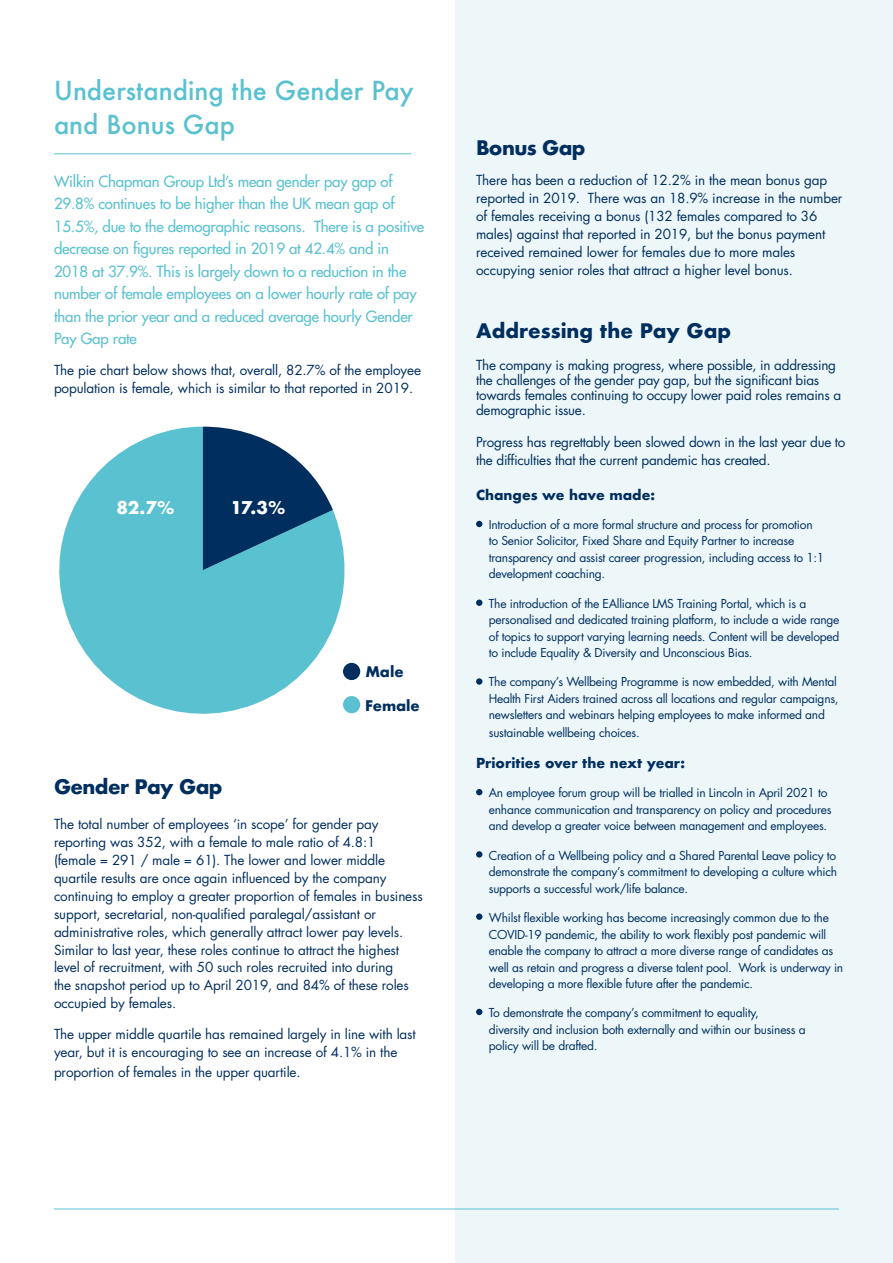
<style>
.page{position:relative;width:893px;height:1263px;background:#fff}
.page>*{position:absolute;margin:0;border:0;box-sizing:border-box;transform-origin:0 0}
.t1{font:500 25.5px/34.5px "Futura";color:#5ac1d0}
.t2{font:700 19.5px "Futura";letter-spacing:-.015em;color:#002e5f}
.t3{font:700 17.1px "Futura";color:#fff}
.t4{font:15px/22.5px "Futura";letter-spacing:-.01em;color:#5ac1d0}
.t5{font:700 14.25px "Futura";color:#002e5f}
.t6{font:13.5px/18px "Futura";letter-spacing:-.01em;color:#002e5f}
.t7{font:700 13.5px "Futura";color:#002e5f}
.t8{font:12px/16.5px "Futura";letter-spacing:-.02em;color:#002e5f}
</style>
<div class="page">
<div style="left:455px;top:0;width:438px;height:1263px;background:#edf7fa"></div>
<svg style="left:476px;top:521px;width:6px;height:6px"></svg>
<div style="left:476px;top:599px;width:6px;height:7px;background:#002e5f;border-radius:50%"></div>
<div style="left:476px;top:678px;width:6px;height:7px;background:#002e5f;border-radius:50%"></div>
<svg style="left:476px;top:789px;width:6px;height:6px"></svg>
<div style="left:476px;top:851px;width:6px;height:7px;background:#002e5f;border-radius:50%"></div>
<div style="left:476px;top:913px;width:6px;height:7px;background:#002e5f;border-radius:50%"></div>
<svg style="left:476px;top:1009px;width:6px;height:6px"></svg>
<hr style="left:54px;top:153px;width:357px;height:1px;background:#5ac1d0">
<hr style="left:54px;top:1208px;width:785px;height:1px;background:#5ac1d0">
<svg style="left:59px;top:427px;width:302px;height:287px;fill:#5ac1d0"></svg>
<svg style="left:203px;top:427px;width:130px;height:143px;background:#396c8e"></svg>
<h1 class="t1" style="left:54px;top:73px;width:361px">Understanding the Gender Pay and Bonus Gap</h1>
<p class="t4" style="left:54px;top:170px;width:372px">Wilkin Chapman Group Ltd’s mean gender pay gap of 29.8% continues to be higher than the UK mean gap of 15.5%, due to the demographic reasons. There is a positive decrease on figures reported in 2019 at 42.4% and in 2018 at 37.9%. This is largely down to a reduction in the number of female employees on a lower hourly rate of pay than the prior year and a reduced average hourly Gender Pay Gap rate</p>
<p class="t6" style="left:54px;top:361px;width:369px">The pie chart below shows that, overall, 82.7% of the employee population is female, which is similar to that reported in 2019.</p>
<p class="t3" style="left:116px;top:495px;width:60px">82.7%</p>
<p class="t3" style="left:230px;top:495px;width:56px">17.3%</p>
<p class="t5" style="left:366px;top:662px;width:40px">Male</p>
<p class="t5" style="left:365px;top:695px;width:56px">Female</p>
<h2 class="t2" style="left:54px;top:772px;width:170px">Gender Pay Gap</h2>
<p class="t6" style="left:54px;top:814px;width:370px">The total number of employees ‘in scope’ for gender pay reporting was 352, with a female to male ratio of 4.8:1<br>(female = 291 / male = 61). The lower and lower middle quartile results are once again influenced by the company continuing to employ a greater proportion of females in business support, secretarial, non-qualified paralegal/assistant or administrative roles, which generally attract lower pay levels.<br>Similar to last year, these roles continue to attract the highest level of recruitment, with 50 such roles recruited into during<br>the snapshot period up to April 2019, and 84% of these roles occupied by females.</p>
<p class="t6" style="left:54px;top:1025px;width:363px">The upper middle quartile has remained largely in line with last year, but it is encouraging to see an increase of 4.1% in the</p>
<p class="t6" style="left:54px;top:1062px;width:248px">proportion of females in the upper quartile.</p>
<h2 class="t2" style="left:476px;top:133px;width:111px">Bonus Gap</h2>
<p class="t6" style="left:476px;top:171px;width:368px">There has been a reduction of 12.2% in the mean bonus gap reported in 2019. There was an 18.9% increase in the number of females receiving a bonus (132 females compared to 36 males) against that reported in 2019, but the bonus payment received remained lower for females due to more males occupying senior roles that attract a higher level bonus.</p>
<h2 class="t2" style="left:476px;top:316px;width:257px">Addressing the Pay Gap</h2>
<p class="t6" style="left:476px;top:357px;width:367px;line-height:15px">The company is making progress, where possible, in addressing the challenges of the gender pay gap, but the significant bias towards females continuing to occupy lower paid roles remains a demographic issue.</p>
<p class="t6" style="left:476px;top:432px;width:371px">Progress has regrettably been slowed down in the last year due to the difficulties that the current pandemic has created.</p>
<p class="t7" style="left:476px;top:485px;width:181px">Changes we have made:</p>
<p class="t8" style="left:489px;top:516px;width:337px">Introduction of a more formal structure and process for promotion to Senior Solicitor, Fixed Share and Equity Partner to increase transparency and assist career progression, including access to 1:1 development coaching.</p>
<p class="t8" style="left:489px;top:595px;width:352px">The introduction of the EAlliance LMS Training Portal, which is a personalised and dedicated training platform, to include a wide range of topics to support varying learning needs. Content will be developed to include Equality &amp; Diversity and Unconscious Bias.</p>
<p class="t8" style="left:489px;top:674px;width:351px">The company’s Wellbeing Programme is now embedded, with Mental<br>Health First Aiders trained across all locations and regular campaigns, newsletters and webinars helping employees to make informed and</p>
<p class="t8" style="left:489px;top:725px;width:152px">sustainable wellbeing choices.</p>
<p class="t7" style="left:476px;top:753px;width:211px">Priorities over the next year:</p>
<p class="t8" style="left:489px;top:785px;width:344px">An employee forum group will be trialled in Lincoln in April 2021 to enhance communication and transparency on policy and procedures and develop a greater voice between management and employees.</p>
<p class="t8" style="left:489px;top:847px;width:350px;text-align:justify">Creation of a Wellbeing policy and a Shared Parental Leave policy to demonstrate the company’s commitment to developing a culture which supports a successful work/life balance.</p>
<p class="t8" style="left:489px;top:909px;width:356px">Whilst flexible working has become increasingly common due to the COVID-19 pandemic, the ability to work flexibly post pandemic will enable the company to attract a more diverse range of candidates as well as retain and progress a diverse talent pool. Work is underway in developing a more flexible future after the pandemic.</p>
<p class="t8" style="left:489px;top:1004px;width:318px">To demonstrate the company’s commitment to equality,<br>diversity and inclusion both externally and within our business a policy will be drafted.</p>
</div>
